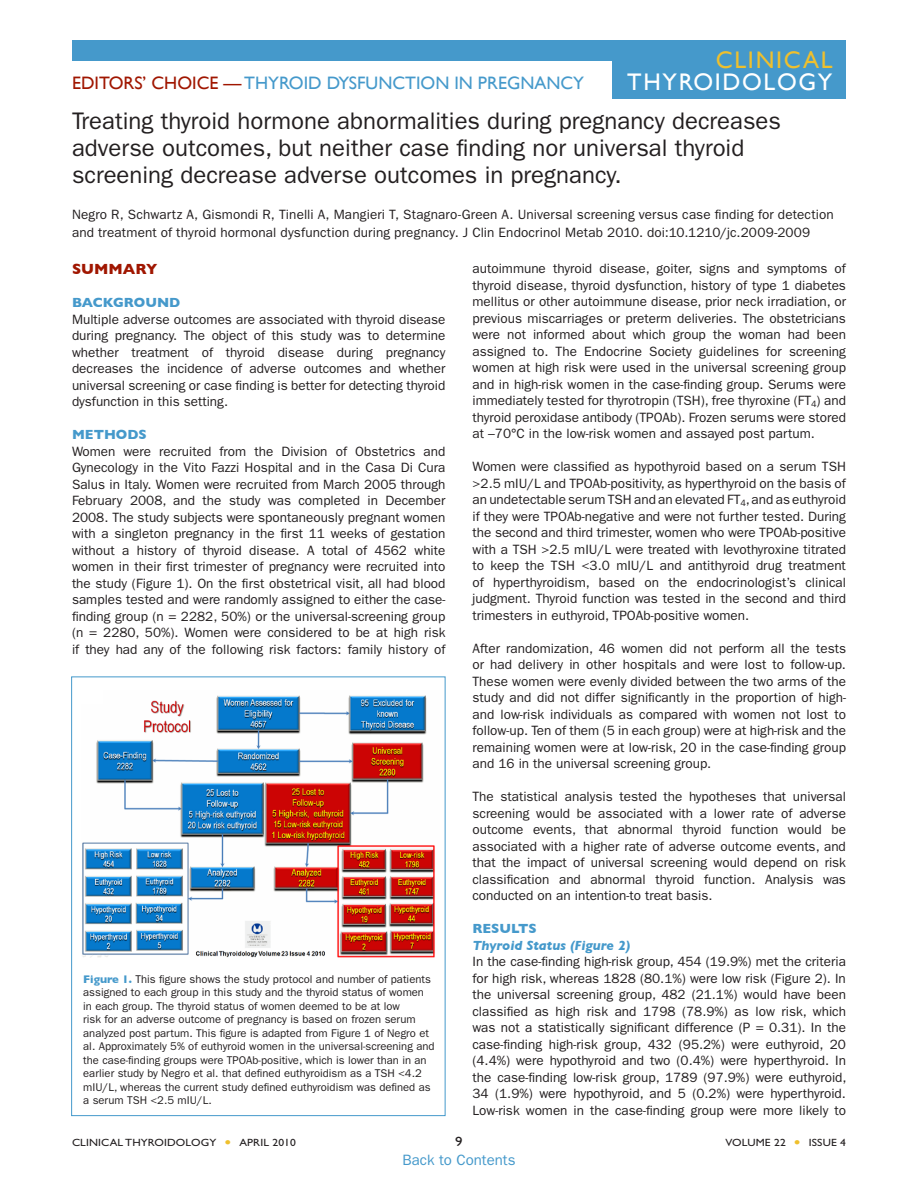
<style>
.page{position:relative;width:918px;height:1188px;background:#fff}
.page>*{position:absolute;margin:0;border:0;box-sizing:border-box;transform-origin:0 0}
.t1{font:24px/27px "ITC Franklin Gothic Std";color:#231f20}
.t2{font:24px/22.5px "Gill Sans";letter-spacing:.07em;color:#fff;text-align:right}
.Topic_Header{font:18px "Gill Sans";color:#4599cb}
.t3{font:15px "ITC Franklin Gothic Std";color:#4599cb}
.summary{font:700 15px "Gill Sans";color:#a01600}
.body_summary{font:13.5px/16.5px "ITC Franklin Gothic Std";color:#231f20;text-align:justify}
.Full_reference{font:13.5px/18px "ITC Franklin Gothic Std";letter-spacing:.01em;color:#231f20}
.Body_Head_2{font:700 13.5px "Gill Sans";color:#4599cb}
.Body_Head_3{font:italic 700 13.5px "Gill Sans";color:#4599cb}
.t4{font:13.5px "Gill Sans Std";color:#231f20;scale:1.1 1}
.figure_note{font:11.25px/13.5px "ITC Franklin Gothic Std";color:#231f20}
.t5{font:10.5px "Gill Sans Std";letter-spacing:.01em;color:#231f20;scale:1.1 1}
.s1{color:#efc02d}
.s2{color:#a01600}
.s3{font-family:"Gill Sans";font-weight:700;color:#4599cb}
</style>
<div class="page">
<div style="left:72px;top:40px;width:774px;height:20px;background:#4599cb"></div>
<div style="left:612px;top:50px;width:234px;height:49px;background:#4599cb"></div>
<img style="left:82px;top:695px;width:353px;height:263px">
<p class="t2" style="left:627px;top:48px;width:207px"><span class="s1">CLINICAL<br></span>THYROIDOLOGY</p>
<p class="Topic_Header" style="left:72px;top:72px;width:514px"><span class="s2">EDITORS’ CHOICE —</span> THYROID DYSFUNCTION IN PREGNANCY</p>
<p class="t1" style="left:72px;top:108px;width:711px">Treating thyroid hormone abnormalities during pregnancy decreases adverse outcomes, but neither case finding nor universal thyroid screening decrease adverse outcomes in pregnancy.</p>
<p class="Full_reference" style="left:72px;top:206px;width:763px">Negro R, Schwartz A, Gismondi R, Tinelli A, Mangieri T, Stagnaro-Green A. Universal screening versus case finding for detection and treatment of thyroid hormonal dysfunction during pregnancy. J Clin Endocrinol Metab 2010. doi:10. 1210/jc. 2009-2009</p>
<p class="summary" style="left:72px;top:260px;width:87px">SUMMARY</p>
<p class="Body_Head_2" style="left:72px;top:295px;width:110px">BACKGROUND</p>
<p class="body_summary" style="left:72px;top:311px;width:375px">Multiple adverse outcomes are associated with thyroid disease during pregnancy. The object of this study was to determine whether treatment of thyroid disease during pregnancy decreases the incidence of adverse outcomes and whether universal screening or case finding is better for detecting thyroid dysfunction in this setting.</p>
<p class="Body_Head_2" style="left:72px;top:427px;width:76px">METHODS</p>
<p class="body_summary" style="left:72px;top:443px;width:375px">Women were recruited from the Division of Obstetrics and Gynecology in the Vito Fazzi Hospital and in the Casa Di Cura Salus in Italy. Women were recruited from March 2005 through February 2008, and the study was completed in December 2008. The study subjects were spontaneously pregnant women with a singleton pregnancy in the first 11 weeks of gestation without a history of thyroid disease. A total of 4562 white women in their first trimester of pregnancy were recruited into the study (Figure 1). On the first obstetrical visit, all had blood samples tested and were randomly assigned to either the case&shy;finding group (n = 2282, 50%) or the universal-screening group (n = 2280, 50%). Women were considered to be at high risk if they had any of the following risk factors: family history of</p>
<p class="body_summary" style="left:472px;top:261px;width:375px">autoimmune thyroid disease, goiter, signs and symptoms of thyroid disease, thyroid dysfunction, history of type 1 diabetes mellitus or other autoimmune disease, prior neck irradiation, or previous miscarriages or preterm deliveries. The obstetricians were not informed about which group the woman had been assigned to. The Endocrine Society guidelines for screening women at high risk were used in the universal screening group and in high-risk women in the case-finding group. Serums were immediately tested for thyrotropin (TSH), free thyroxine (FT<sub>4</sub>) and thyroid peroxidase antibody (TPOAb). Frozen serums were stored at –70°C in the low-risk women and assayed post partum.</p>
<p class="body_summary" style="left:472px;top:459px;width:375px">Women were classified as hypothyroid based on a serum TSH &gt;2. 5 mIU/L and TPOAb-positivity, as hyperthyroid on the basis of an undetectable serum TSH and an elevated FT<sub>4</sub>, and as euthyroid if they were TPOAb-negative and were not further tested. During the second and third trimester, women who were TPOAb-positive with a TSH &gt;2. 5 mIU/L were treated with levothyroxine titrated to keep the TSH &lt;3. 0 mIU/L and antithyroid drug treatment of hyperthyroidism, based on the endocrinologist’s clinical judgment. Thyroid function was tested in the second and third trimesters in euthyroid, TPOAb-positive women.</p>
<p class="body_summary" style="left:472px;top:640px;width:375px;text-align:left">After randomization, 46 women did not perform all the tests or had delivery in other hospitals and were lost to follow-up.<br>These women were evenly divided between the two arms of the study and did not differ significantly in the proportion of high&shy;and low-risk individuals as compared with women not lost to follow-up. Ten of them (5 in each group) were at high-risk and the remaining women were at low-risk, 20 in the case-finding group and 16 in the universal screening group.</p>
<p class="body_summary" style="left:472px;top:789px;width:375px">The statistical analysis tested the hypotheses that universal screening would be associated with a lower rate of adverse outcome events, that abnormal thyroid function would be associated with a higher rate of adverse outcome events, and that the impact of universal screening would depend on risk classification and abnormal thyroid function. Analysis was conducted on an intention-to treat basis.</p>
<p class="Body_Head_2" style="left:472px;top:921px;width:66px">RESULTS</p>
<p class="Body_Head_3" style="left:472px;top:937px;width:159px">Thyroid Status (Figure 2)</p>
<p class="body_summary" style="left:472px;top:954px;width:376px;text-align:left">In the case-finding high-risk group, 454 (19. 9%) met the criteria for high risk, whereas 1828 (80. 1%) were low risk (Figure 2). In the universal screening group, 482 (21. 1%) would have been classified as high risk and 1798 (78. 9%) as low risk, which was not a statistically significant difference (P = 0.31). In the case-finding high-risk group, 432 (95. 2%) were euthyroid, 20 (4. 4%) were hypothyroid and two (0. 4%) were hyperthyroid. In the case-finding low-risk group, 1789 (97. 9%) were euthyroid, 34 (1. 9%) were hypothyroid, and 5 (0. 2%) were hyperthyroid.<br>Low-risk women in the case-finding group were more likely to</p>
<p class="figure_note" style="left:83px;top:972px;width:353px"><span class="s3">Figure 1.</span> This figure shows the study protocol and number of patients assigned to each group in this study and the thyroid status of women in each group. The thyroid status of women deemed to be at low<br>risk for an adverse outcome of pregnancy is based on frozen serum analyzed post partum. This figure is adapted from Figure 1 of Negro et al. Approximately 5% of euthyroid women in the universal-screening and the case-finding groups were TPOAb-positive, which is lower than in an earlier study by Negro et al. that defined euthyroidism as a TSH &lt;4. 2 mIU/L, whereas the current study defined euthyroidism was defined as a serum TSH &lt;2.5 mIU/L.</p>
<p class="t5" style="left:72px;top:1137px;width:205px">CLINICAL THYROIDOLOGY <span class="s1">●</span> APRIL 2010</p>
<p class="t4" style="left:455px;top:1134px;width:8px">9</p>
<p class="t5" style="left:726px;top:1137px;width:111px">VOLUME 22 <span class="s1">●</span> ISSUE 4</p>
<p class="t3" style="left:402px;top:1151px;width:115px">Back to Contents</p>
</div>
